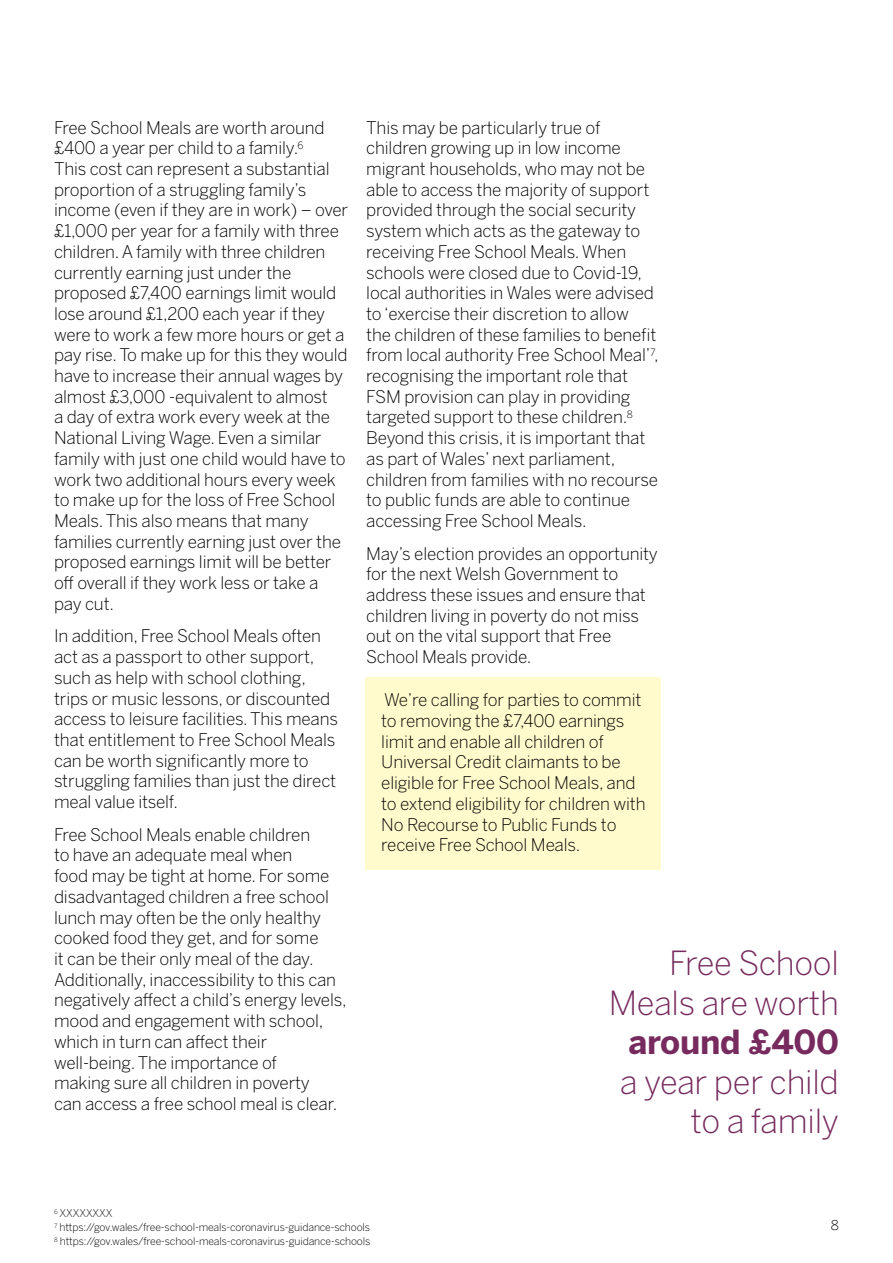
<style>
.page{position:relative;width:893px;height:1263px;background:#fff}
.page>*{position:absolute;margin:0;border:0;box-sizing:border-box;transform-origin:0 0}
.t1{font:300 33px/39.6px "Benton Sans";letter-spacing:-.01em;color:#762a5d;text-align:right}
.t2{font:700 33px "Benton Sans";letter-spacing:-.01em;color:#762a5d}
.t3{font:300 17.25px/20.7px "Benton Sans";letter-spacing:-.01em;color:#000}
.t4{font:300 13.5px "Benton Sans";color:#000}
.t5{font:300 10.5px/14.1px "Benton Sans";letter-spacing:-.01em;color:#000}
</style>
<div class="page">
<div style="left:365px;top:678px;width:295px;height:192px;background:#fffbcc"></div>
<p class="t3" style="left:54px;top:117px;width:296px">Free School Meals are worth around £400 a year per child to a family.<sup>6<br></sup>This cost can represent a substantial proportion of a struggling family’s income (even if they are in work) – over £1,000 per year for a family with three children. A family with three children currently earning just under the proposed £7,400 earnings limit would lose around £1,200 each year if they were to work a few more hours or get a pay rise. To make up for this they would have to increase their annual wages by almost £3,000 -equivalent to almost<br>a day of extra work every week at the National Living Wage. Even a similar family with just one child would have to work two additional hours every week to make up for the loss of Free School Meals. This also means that many families currently earning just over the proposed earnings limit will be better off overall if they work less or take a pay cut.</p>
<p class="t3" style="left:54px;top:626px;width:285px">In addition, Free School Meals often act as a passport to other support, such as help with school clothing, trips or music lessons, or discounted access to leisure facilities. This means that entitlement to Free School Meals can be worth significantly more to struggling families than just the direct meal value itself.</p>
<p class="t3" style="left:54px;top:824px;width:294px">Free School Meals enable children<br>to have an adequate meal when<br>food may be tight at home. For some disadvantaged children a free school lunch may often be the only healthy cooked food they get, and for some<br>it can be their only meal of the day.<br>Additionally, inaccessibility to this can negatively affect a child’s energy levels, mood and engagement with school, which in turn can affect their well-being. The importance of<br>making sure all children in poverty<br>can access a free school meal is clear.</p>
<p class="t3" style="left:366px;top:117px;width:294px">This may be particularly true of children growing up in low income migrant households, who may not be able to access the majority of support provided through the social security system which acts as the gateway to receiving Free School Meals. When schools were closed due to Covid-19, local authorities in Wales were advised to ‘exercise their discretion to allow<br>the children of these families to benefit from local authority Free School Meal’<sup>7</sup>, recognising the important role that FSM provision can play in providing targeted support to these children.<sup>8<br></sup>Beyond this crisis, it is important that as part of Wales’ next parliament, children from families with no recourse to public funds are able to continue accessing Free School Meals.</p>
<p class="t3" style="left:366px;top:543px;width:293px">May’s election provides an opportunity for the next Welsh Government to address these issues and ensure that children living in poverty do not miss out on the vital support that Free School Meals provide.</p>
<p class="t3" style="left:381px;top:689px;width:266px">We’re calling for parties to commit to removing the £7,400 earnings limit and enable all children of Universal Credit claimants to be eligible for Free School Meals, and to extend eligibility for children with No Recourse to Public Funds to receive Free School Meals.</p>
<h1 class="t1" style="left:609px;top:943px;width:232px">Free School<br>Meals are worth</h1>
<h1 class="t2" style="left:628px;top:1022px;width:212px">around £400</h1>
<h1 class="t1" style="left:620px;top:1062px;width:221px">a year per child to a family</h1>
<p class="t5" style="left:54px;top:1206px;width:318px"><sup>6</sup> XXXXXXXX<br><sup>7</sup> https://gov.wales/free-school-meals-coronavirus-guidance-schools<br><sup>8</sup> https://gov.wales/free-school-meals-coronavirus-guidance-schools</p>
<p class="t4" style="left:831px;top:1217px;width:10px">8</p>
</div>
